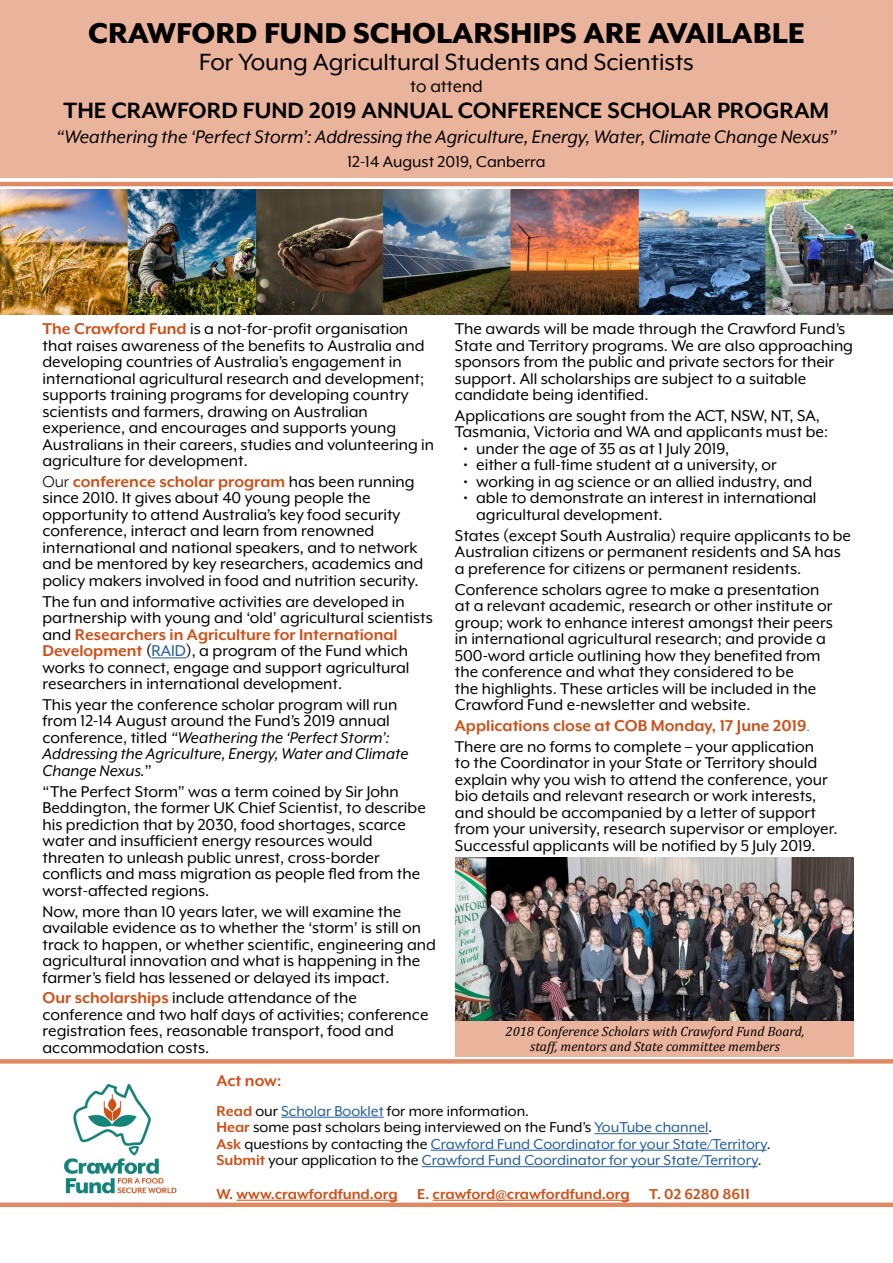
<style>
.page{position:relative;width:893px;height:1263px;background:#fff}
.page>*{position:absolute;margin:0;border:0;box-sizing:border-box;transform-origin:0 0}
.t1{font:800 33px "Mr Eaves XL Mod OT";color:#000}
.t2{font:27px "Mr Eaves XL Mod OT";color:#000}
.t3{font:700 25.5px "Mr Eaves XL Mod OT";color:#000}
.t4{font:italic 21px "Mr Eaves XL Mod OT";color:#000}
.t5{font:19.5px "Mr Eaves XL Mod OT";color:#000}
.t6{font:18px/16.5px "Mr Eaves XL Mod OT";color:#000}
.t7{font:700 18px "Mr Eaves XL Mod OT";color:#d04e16}
.t8{font:16.5px/16.5px "Mr Eaves XL Mod OT";color:#215e9e}
.t9{font:700 16.5px "Mr Eaves XL Mod OT";color:#d04e16}
.t10{font:italic 13.5px/15px "Cambria";color:#000;text-align:center}
.s1{font-weight:700;color:#d04e16}
.s2{font-style:inherit}
.s3{color:#215e9e}
.s4{font-style:italic}
.s5{color:#098379}
.s6{color:#000}
</style>
<div class="page">
<div style="left:0;top:0;width:893px;height:178px;background:#eab39b"></div>
<img style="left:64px;top:1083px;width:113px;height:111px">
<div style="left:0;top:1202px;width:893px;height:5px;background:#e08a65"></div>
<hr style="left:0;top:182px;width:893px;height:4px;background:#e08a65">
<hr style="left:152px;top:658px;width:34px;height:1px;background:#215e9e">
<hr style="left:281px;top:1117px;width:103px;height:1px;background:#215e9e">
<hr style="left:594px;top:1133px;width:114px;height:1px;background:#215e9e">
<hr style="left:431px;top:1150px;width:336px;height:1px;background:#215e9e">
<hr style="left:422px;top:1166px;width:336px;height:1px;background:#215e9e">
<hr style="left:236px;top:1200px;width:162px;height:1px;background:#d04e16">
<hr style="left:433px;top:1200px;width:197px;height:1px;background:#d04e16">
<svg style="left:0;top:1059px;width:893px;height:4px;fill:#e08a65"></svg>
<img style="left:0;top:189px;width:893px;height:126px">
<img style="left:455px;top:858px;width:399px;height:163px">
<div style="left:455px;top:1021px;width:399px;height:36px;background:#eab39b"></div>
<h1 class="t1" style="left:88px;top:17px;width:718px">CRAWFORD FUND SCHOLARSHIPS ARE AVAILABLE</h1>
<h2 class="t2" style="left:199px;top:48px;width:496px">For Young Agricultural Students and Scientists</h2>
<p class="t5" style="left:410px;top:77px;width:74px">to attend</p>
<h3 class="t3" style="left:64px;top:98px;width:767px">THE CRAWFORD FUND 2019 ANNUAL CONFERENCE SCHOLAR PROGRAM</h3>
<p class="t4" style="left:56px;top:127px;width:782px">“Weathering the ‘Perfect Storm’: Addressing the Agriculture, Energy, Water, Climate Change Nexus”</p>
<p class="t6" style="left:347px;top:154px;width:200px">12-14 August 2019, Canberra</p>
<p class="t6" style="left:43px;top:320px;width:393px"><span class="s1">The Crawford Fund</span> is a not-for-profit organisation that raises awareness of the benefits to Australia and developing countries of Australia’s engagement in international agricultural research and development; supports training programs for developing country scientists and farmers, drawing on Australian experience, and encourages and supports young Australians in their careers, studies and volunteering in agriculture for development.</p>
<p class="t6" style="left:43px;top:473px;width:382px"><span class="s2">Our</span> <span class="s1">conference scholar program</span> has been running since 2010. It gives about 40 young people the opportunity to attend Australia’s key food security conference, interact and learn from renowned international and national speakers, and to network and be mentored by key researchers, academics and policy makers involved in food and nutrition security.</p>
<p class="t6" style="left:43px;top:593px;width:392px">The fun and informative activities are developed in partnership with young and ‘old’ agricultural scientists and <span class="s1">Researchers in Agriculture for International Development</span> (<span class="s3">RAID</span>), a program of the Fund which works to connect, engage and support agricultural researchers in international development.</p>
<p class="t6" style="left:43px;top:696px;width:368px">This year the conference scholar program will run from 12-14 August around the Fund’s 2019 annual conference, titled <span class="s4">“Weathering the ‘Perfect Storm’:<br>Addressing the Agriculture, Energy, Water and Climate Change Nexus.</span>”</p>
<p class="t6" style="left:43px;top:783px;width:385px">“The Perfect Storm” was a term coined by Sir John Beddington, the former UK Chief Scientist, to describe his prediction that by 2030, food shortages, scarce water and insufficient energy resources would threaten to unleash public unrest, cross-border conflicts and mass migration as people fled from the worst-affected regions.</p>
<p class="t6" style="left:43px;top:903px;width:395px">Now, more than 10 years later, we will examine the available evidence as to whether the ‘storm’ is still on track to happen, or whether scientific, engineering and agricultural innovation and what is happening in the farmer’s field has lessened or delayed its impact.</p>
<p class="t6" style="left:43px;top:990px;width:387px"><span class="s1">Our scholarships</span> include attendance of the conference and two half days of activities; conference registration fees, reasonable transport, food and accommodation costs.</p>
<p class="t6" style="left:455px;top:320px;width:400px">The awards will be made through the Crawford Fund’s State and Territory programs. We are also approaching sponsors from the public and private sectors for their support. All scholarships are subject to a suitable candidate being identified.</p>
<p class="t6" style="left:455px;top:407px;width:375px">Applications are sought from the ACT, NSW, NT, SA,<br>Tasmania, Victoria and WA and applicants must be:</p>
<p class="t6" style="left:463px;top:440px;width:267px">• under the age of 35 as at 1 July 2019,</p>
<p class="t6" style="left:463px;top:457px;width:315px">• either a full-time student at a university, or</p>
<p class="t6" style="left:463px;top:473px;width:350px">• working in ag science or an allied industry, and</p>
<p class="t6" style="left:476px;top:490px;width:342px;text-indent:-13px">• able to demonstrate an interest in international agricultural development.</p>
<p class="t6" style="left:455px;top:527px;width:398px">States (except South Australia) require applicants to be<br>Australian citizens or permanent residents and SA has a preference for citizens or permanent residents.</p>
<p class="t6" style="left:455px;top:581px;width:379px">Conference scholars agree to make a presentation at a relevant academic, research or other institute or group; work to enhance interest amongst their peers in international agricultural research; and provide a 500-word article outlining how they benefited from the conference and what they considered to be<br>the highlights. These articles will be included in the Crawford Fund e-newsletter and website.</p>
<p class="t6" style="left:455px;top:715px;width:361px;line-height:20.7px"><span class="s1">Applications close at COB Monday, 17 June 2019</span><span class="s5">.<br></span>There are no forms to complete – your application</p>
<p class="t6" style="left:455px;top:754px;width:384px">to the Coordinator in your State or Territory should explain why you wish to attend the conference, your bio details and relevant research or work interests, and should be accompanied by a letter of support from your university, research supervisor or employer.<br>Successful applicants will be notified by 5 July 2019.</p>
<p class="t10" style="left:506px;top:1023px;width:300px">2018 Conference Scholars with Crawford Fund Board, staff, mentors and State committee members</p>
<p class="t7" style="left:216px;top:1072px;width:67px">Act now:</p>
<p class="t8" style="left:216px;top:1102px;width:556px"><span class="s1">Read</span> <span class="s6">our</span> Scholar Booklet <span class="s6">for more information.<br></span><span class="s1">Hear</span> <span class="s6">some past scholars being interviewed on the Fund’s</span> YouTube channel<span class="s6">.<br></span><span class="s1">Ask</span> <span class="s6">questions by contacting the</span> Crawford Fund Coordinator for your State/Territory<span class="s6">.<br></span><span class="s1">Submit</span> <span class="s6">your application to the</span> Crawford Fund Coordinator for your State/Territory<span class="s6">.</span></p>
<p class="t9" style="left:216px;top:1185px;width:535px">W. www.crawfordfund.org E. crawford@crawfordfund.org T. 02 6280 8611</p>
</div>
